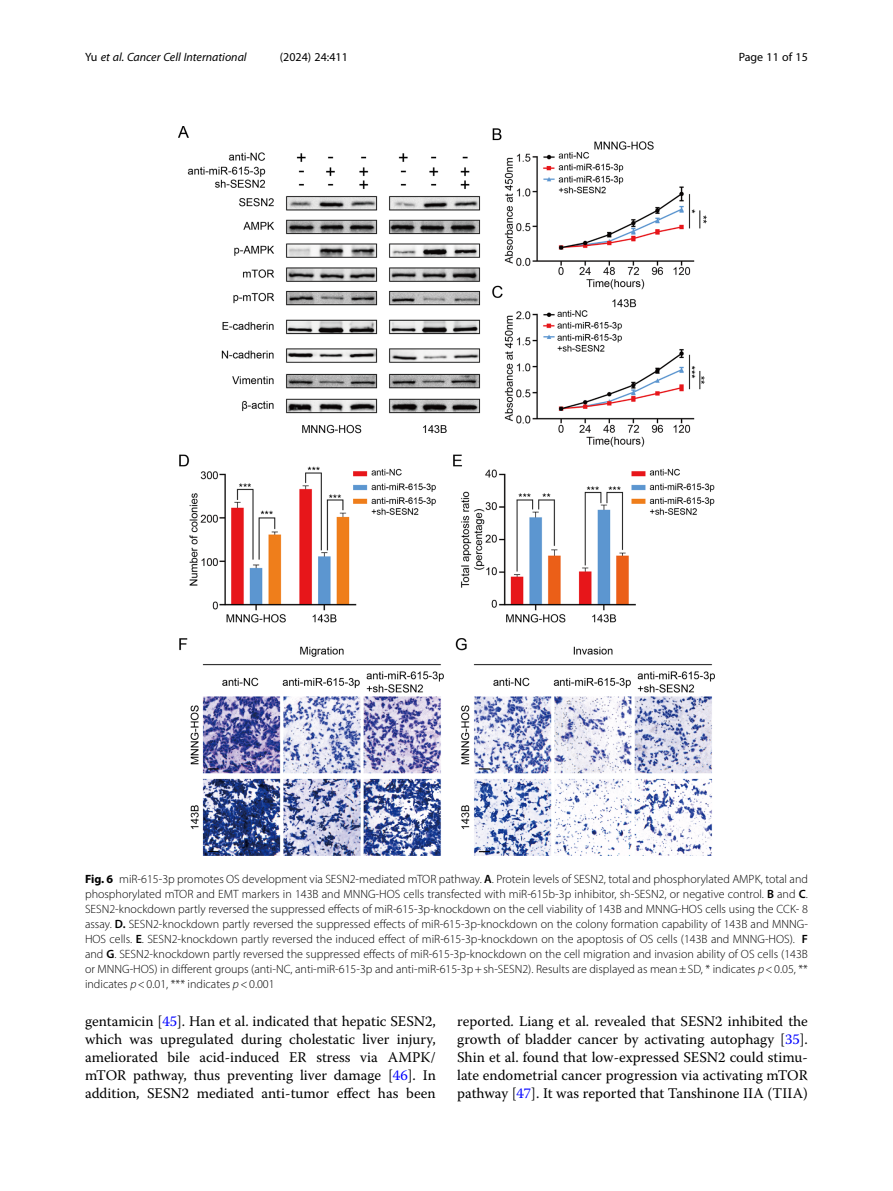
<style>
.page{position:relative;width:893px;height:1191px;background:#fff}
.page>*{position:absolute;margin:0;border:0;box-sizing:border-box;transform-origin:0 0}
.Body_Text_Indent{font:14.7px/18px "Warnock Pro";color:#000;text-align:justify}
.Figure_Caption{font:300 12px/15px "Myriad Pro";color:#000;text-align:justify}
.t1{font:italic 12px "Myriad Pro";color:#000}
.t2{font:12px "Myriad Pro";color:#000}
.s1{font-style:normal}
.s2{font-weight:700}
.s3{font-weight:600}
.s4{font-style:italic}
.s5{color:#00f}
</style>
<div class="page">
<img style="left:179px;top:126px;width:535px;height:729px">
<p class="t1" style="left:85px;top:50px;width:163px"><span class="s1">Yu</span> et al. Cancer Cell International</p>
<p class="t2" style="left:280px;top:50px;width:70px">(2024) 24:411</p>
<p class="t2" style="left:739px;top:50px;width:71px">Page 11 of 15</p>
<p class="Figure_Caption" style="left:85px;top:871px;width:724px"><span class="s2">Fig. 6</span> miR-615-3p promotes OS development via SESN2-mediated mTOR pathway. <span class="s3">A</span>. Protein levels of SESN2, total and phosphorylated AMPK, total and phosphorylated mTOR and EMT markers in 143B and MNNG-HOS cells transfected with miR-615b-3p inhibitor, sh-SESN2, or negative control. <span class="s3">B</span> and <span class="s3">C</span>.<br>SESN2-knockdown partly reversed the suppressed effects of miR-615-3p-knockdown on the cell viability of 143B and MNNG-HOS cells using the CCK- 8 assay. <span class="s3">D.</span> SESN2-knockdown partly reversed the suppressed effects of miR-615-3p-knockdown on the colony formation capability of 143B and MNNG-HOS cells. <span class="s3">E</span>. SESN2-knockdown partly reversed the induced effect of miR-615-3p-knockdown on the apoptosis of OS cells (143B and MNNG-HOS). <span class="s3">F </span>and <span class="s3">G</span>. SESN2-knockdown partly reversed the suppressed effects of miR-615-3p-knockdown on the cell migration and invasion ability of OS cells (143B or MNNG-HOS) in different groups (anti-NC, anti-miR-615-3p and anti-miR-615-3p+sh-SESN2). Results are displayed as mean±SD, * indicates <span class="s4">p</span>&lt;0.05, ** indicates <span class="s4">p</span>&lt;0.01, *** indicates <span class="s4">p</span>&lt;0.001</p>
<p class="Body_Text_Indent" style="left:85px;top:1012px;width:352px">gentamicin [<span class="s5">45</span>]. Han et al. indicated that hepatic SESN2, which was upregulated during cholestatic liver injury, ameliorated bile acid-induced ER stress via AMPK/ mTOR pathway, thus preventing liver damage [<span class="s5">46</span>]. In addition, SESN2 mediated anti-tumor effect has been</p>
<p class="Body_Text_Indent" style="left:457px;top:1012px;width:352px">reported. Liang et al. revealed that SESN2 inhibited the growth of bladder cancer by activating autophagy [<span class="s5">35</span>].<br>Shin et al. found that low-expressed SESN2 could stimu&shy;late endometrial cancer progression via activating mTOR pathway [<span class="s5">47</span>]. It was reported that Tanshinone IIA (TIIA)</p>
</div>
